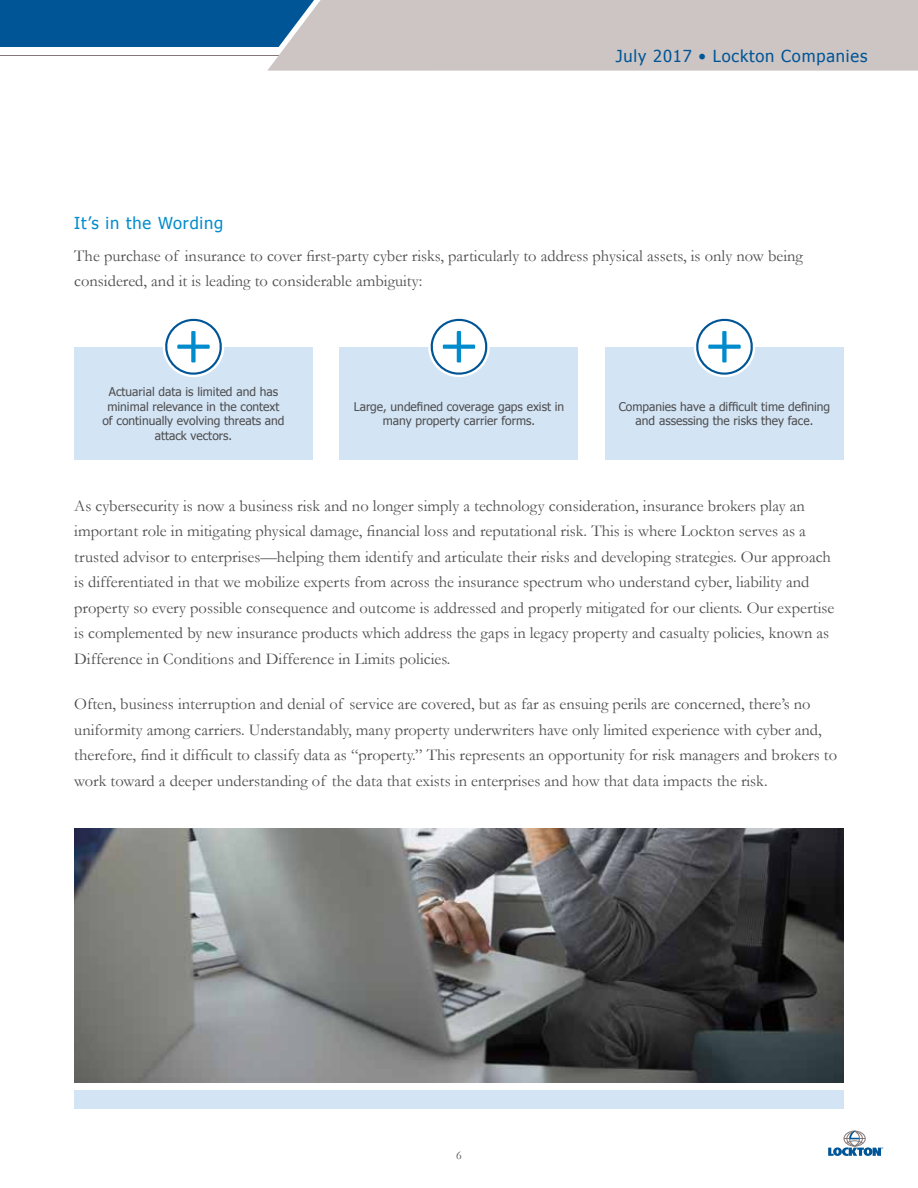
<style>
.page{position:relative;width:918px;height:1188px;background:#fff}
.page>*{position:absolute;margin:0;border:0;box-sizing:border-box;transform-origin:0 0}
.t1{font:16.5px/25.5px "Garamond";color:#4d4d4f}
.t2{font:16.5px "Tahoma";letter-spacing:.05em;color:#005596}
.t3{font:16.5px "Tahoma";letter-spacing:.05em;color:#008ccc}
.t4{font:12px/14.4px "Tahoma";color:#4d4d4f;text-align:center}
.t5{font:12px "Garamond";color:#4d4d4f}
</style>
<div class="page">
<hr style="left:0;top:55px;width:420px;height:1px;background:#857777">
<div style="left:267px;top:0;width:651px;height:71px;background:#ccc5c4"></div>
<svg style="left:0;top:0;width:324px;height:47px;background:#115f9a"></svg>
<svg style="left:828px;top:1131px;width:55px;height:25px"></svg>
<div style="left:74px;top:347px;width:239px;height:113px;background:#d3e4f4"></div>
<svg style="left:163px;top:318px;width:61px;height:59px"></svg>
<div style="left:340px;top:347px;width:238px;height:113px;background:#d3e4f4"></div>
<svg style="left:428px;top:318px;width:62px;height:59px"></svg>
<div style="left:605px;top:347px;width:239px;height:113px;background:#d3e4f4"></div>
<svg style="left:694px;top:318px;width:61px;height:59px"></svg>
<img style="left:74px;top:828px;width:770px;height:254px">
<div style="left:74px;top:1090px;width:770px;height:19px;background:#d3e4f4"></div>
<p class="t2" style="left:616px;top:45px;width:253px">July 2017 • Lockton Companies</p>
<p class="t3" style="left:74px;top:212px;width:151px">It’s in the Wording</p>
<p class="t1" style="left:74px;top:243px;width:730px">The purchase of insurance to cover first-party cyber risks, particularly to address physical assets, is only now being considered, and it is leading to considerable ambiguity:</p>
<p class="t4" style="left:102px;top:384px;width:184px">Actuarial data is limited and has minimal relevance in the context of continually evolving threats and attack vectors.</p>
<p class="t4" style="left:354px;top:399px;width:212px">Large, undefined coverage gaps exist in many property carrier forms.</p>
<p class="t4" style="left:619px;top:399px;width:213px">Companies have a difficult time defining and assessing the risks they face.</p>
<p class="t1" style="left:74px;top:492px;width:762px">As cybersecurity is now a business risk and no longer simply a technology consideration, insurance brokers play an important role in mitigating physical damage, financial loss and reputational risk. This is where Lockton serves as a trusted advisor to enterprises—helping them identify and articulate their risks and developing strategies. Our approach is differentiated in that we mobilize experts from across the insurance spectrum who understand cyber, liability and property so every possible consequence and outcome is addressed and properly mitigated for our clients. Our expertise is complemented by new insurance products which address the gaps in legacy property and casualty policies, known as Difference in Conditions and Difference in Limits policies.</p>
<p class="t1" style="left:74px;top:691px;width:764px">Often, business interruption and denial of service are covered, but as far as ensuing perils are concerned, there’s no uniformity among carriers. Understandably, many property underwriters have only limited experience with cyber and, therefore, find it difficult to classify data as “property.” This represents an opportunity for risk managers and brokers to work toward a deeper understanding of the data that exists in enterprises and how that data impacts the risk.</p>
<p class="t5" style="left:456px;top:1147px;width:7px">6</p>
</div>
